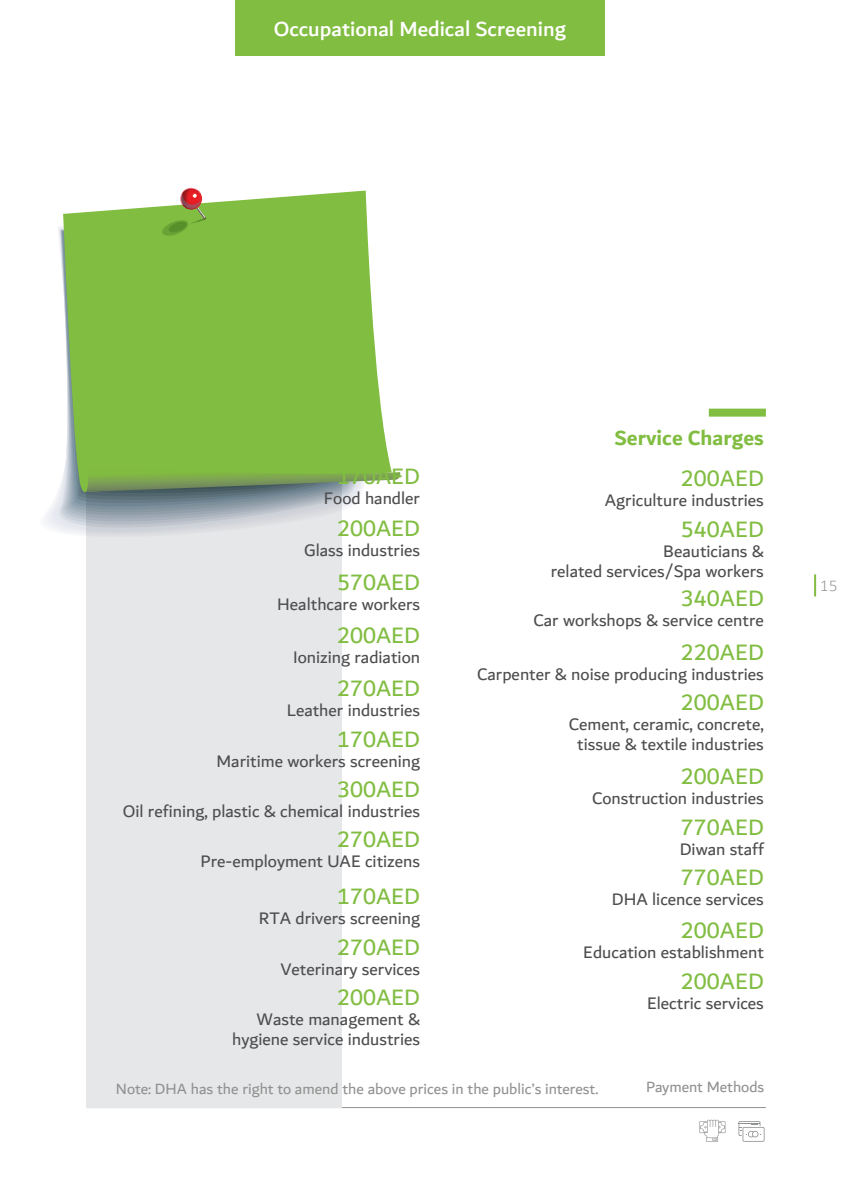
<style>
.page{position:relative;width:851px;height:1191px;background:#fff}
.page>*{position:absolute;margin:0;border:0;box-sizing:border-box;transform-origin:0 0}
.t1{font:24px "Dubai";color:#81bd41}
.t2{font:500 22px "Dubai";color:#fff}
.t3{font:700 22px "Dubai";color:#81bd41}
.t4{font:18px/20px "Dubai";color:#4d4d4f;text-align:right}
.t5{font:16px "Dubai";color:#909291}
.t6{font:300 16px "Dubai";color:#909291}
</style>
<div class="page">
<hr style="left:814px;top:574px;width:2px;height:22px;background:#81bd41">
<hr style="left:86px;top:1107px;width:679px;height:1px;background:#909291">
<div style="left:86px;top:467px;width:255px;height:641px;background:#e6e7e8"></div>
<svg style="left:45px;top:227px;width:297px;height:311px"></svg>
<svg style="left:63px;top:190px;width:328px;height:304px;background:#8cc154"></svg>
<svg style="left:85px;top:468px;width:316px;height:24px;background:#81a464"></svg>
<svg style="left:156px;top:188px;width:50px;height:51px"></svg>
<svg style="left:699px;top:1119px;width:26px;height:22px"></svg>
<svg style="left:738px;top:1121px;width:26px;height:20px"></svg>
<div style="left:235px;top:0;width:369px;height:55px;background:#81bd41"></div>
<div style="left:708px;top:408px;width:57px;height:8px;background:#81bd41"></div>
<p class="t2" style="left:274px;top:15px;width:294px">Occupational Medical Screening</p>
<h1 class="t1" style="left:337px;top:462px;width:84px">170AED</h1>
<p class="t4" style="left:324px;top:488px;width:98px">Food handler</p>
<h1 class="t1" style="left:337px;top:514px;width:84px">200AED</h1>
<p class="t4" style="left:304px;top:540px;width:117px">Glass industries</p>
<h1 class="t1" style="left:337px;top:567px;width:84px">570AED</h1>
<p class="t4" style="left:277px;top:593px;width:144px">Healthcare workers</p>
<h1 class="t1" style="left:337px;top:621px;width:84px">200AED</h1>
<p class="t4" style="left:293px;top:647px;width:128px">Ionizing radiation</p>
<h1 class="t1" style="left:337px;top:673px;width:84px">270AED</h1>
<p class="t4" style="left:287px;top:699px;width:135px">Leather industries</p>
<h1 class="t1" style="left:337px;top:724px;width:84px">170AED</h1>
<p class="t4" style="left:216px;top:750px;width:205px">Maritime workers screening</p>
<h1 class="t1" style="left:337px;top:774px;width:84px">300AED</h1>
<p class="t4" style="left:123px;top:800px;width:298px">Oil refining, plastic &amp; chemical industries</p>
<h1 class="t1" style="left:337px;top:825px;width:84px">270AED</h1>
<p class="t4" style="left:200px;top:851px;width:221px">Pre-employment UAE citizens</p>
<h1 class="t1" style="left:337px;top:881px;width:84px">170AED</h1>
<p class="t4" style="left:259px;top:907px;width:163px">RTA drivers screening</p>
<h1 class="t1" style="left:337px;top:932px;width:84px">270AED</h1>
<p class="t4" style="left:280px;top:958px;width:141px">Veterinary services</p>
<h1 class="t1" style="left:337px;top:982px;width:84px">200AED</h1>
<p class="t4" style="left:232px;top:1008px;width:189px">Waste management &amp; hygiene service industries</p>
<p class="t3" style="left:614px;top:424px;width:151px">Service Charges</p>
<h1 class="t1" style="left:680px;top:463px;width:84px">200AED</h1>
<p class="t4" style="left:604px;top:489px;width:160px">Agriculture industries</p>
<h1 class="t1" style="left:680px;top:514px;width:84px">540AED</h1>
<p class="t4" style="left:550px;top:540px;width:214px">Beauticians &amp;<br>related services/Spa workers</p>
<h1 class="t1" style="left:680px;top:584px;width:84px">340AED</h1>
<p class="t4" style="left:533px;top:610px;width:232px">Car workshops &amp; service centre</p>
<h1 class="t1" style="left:680px;top:637px;width:84px">220AED</h1>
<p class="t4" style="left:477px;top:663px;width:288px">Carpenter &amp; noise producing industries</p>
<h1 class="t1" style="left:680px;top:687px;width:84px">200AED</h1>
<p class="t4" style="left:568px;top:713px;width:196px;text-align:center">Cement, ceramic, concrete, tissue &amp; textile industries</p>
<h1 class="t1" style="left:680px;top:761px;width:84px">200AED</h1>
<p class="t4" style="left:592px;top:787px;width:173px">Construction industries</p>
<h1 class="t1" style="left:680px;top:812px;width:84px">770AED</h1>
<p class="t4" style="left:679px;top:838px;width:86px">Diwan staff</p>
<h1 class="t1" style="left:680px;top:862px;width:84px">770AED</h1>
<p class="t4" style="left:611px;top:889px;width:153px">DHA licence services</p>
<h1 class="t1" style="left:680px;top:915px;width:84px">200AED</h1>
<p class="t4" style="left:583px;top:941px;width:182px">Education establishment</p>
<h1 class="t1" style="left:680px;top:967px;width:84px">200AED</h1>
<p class="t4" style="left:647px;top:993px;width:118px">Electric services</p>
<p class="t5" style="left:116px;top:1079px;width:484px">Note: DHA has the right to amend the above prices in the public’s interest.</p>
<p class="t5" style="left:646px;top:1076px;width:120px">Payment Methods</p>
<p class="t6" style="left:819px;top:573px;width:19px">15</p>
</div>
